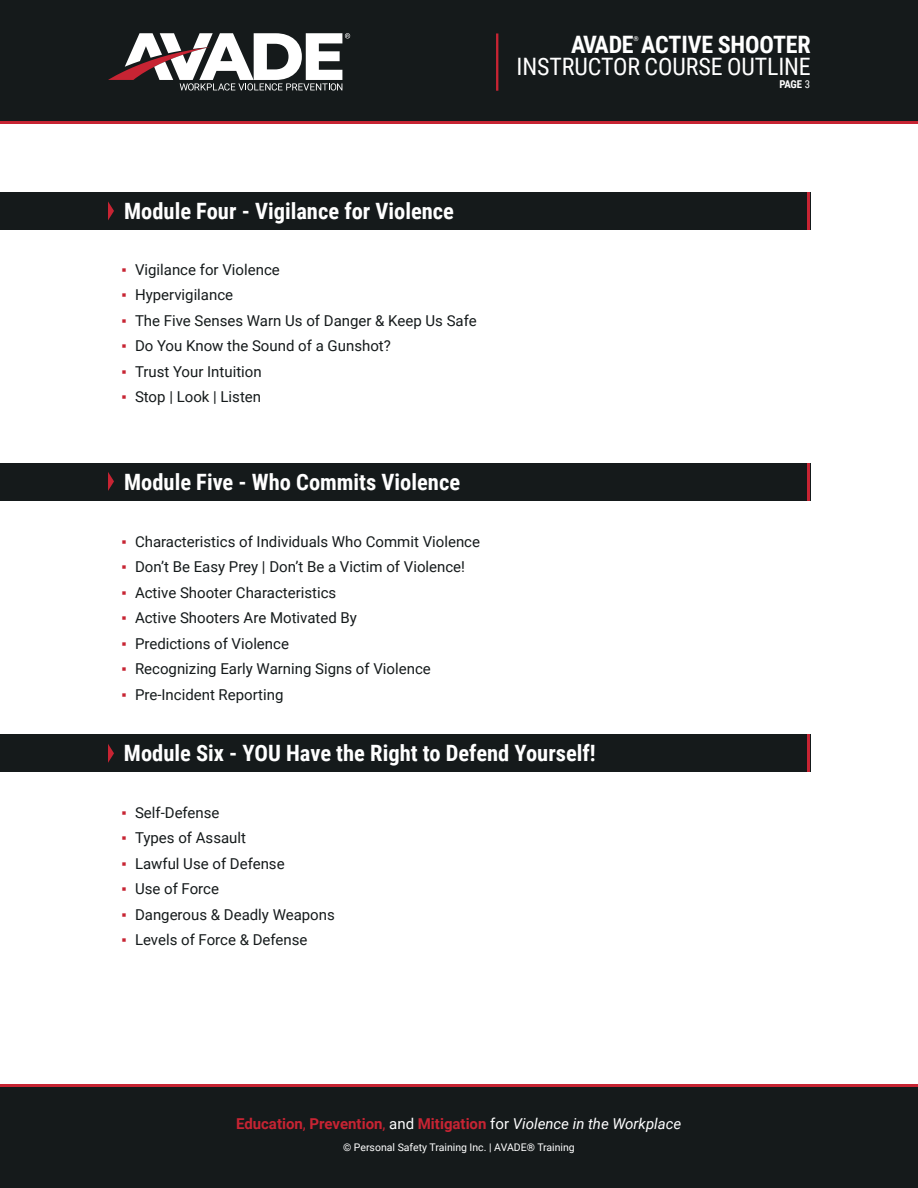
<style>
.page{position:relative;width:918px;height:1188px;background:#fff}
.page>*{position:absolute;margin:0;border:0;box-sizing:border-box;transform-origin:0 0}
.t1{font:24px "Roboto Condensed";letter-spacing:-.005em;color:#fff}
.t2{font:700 24px "Roboto Condensed";letter-spacing:-.005em;color:#fff}
.t3{font:700 22.5px "Roboto Condensed";color:#fff}
.t4{font:15px "Roboto";color:#151a1b}
.t5{font:700 15px "Roboto";color:#c72433}
.t6{font:700 10.8px "Roboto Condensed";color:#fff}
.t7{font:10.5px "Roboto";color:#fff}
.t8{font:700 6.75px "Roboto Condensed";color:#fff}
.s1{font-family:"Arial";color:#c72433}
.s2{font-weight:400}
.s3{font-weight:400;color:#fff}
.s4{font-weight:400;font-style:italic;color:#fff}
</style>
<div class="page">
<div style="left:0;top:10px;width:918px;height:114px;background:#c72433"></div>
<div style="left:0;top:0;width:918px;height:121px;background:#151a1b"></div>
<svg style="left:108px;top:33px;width:242px;height:58px"></svg>
<hr style="left:496px;top:33px;width:2px;height:58px;background:#c72433">
<div style="left:0;top:1084px;width:918px;height:62px;background:#c72433"></div>
<div style="left:0;top:1087px;width:918px;height:101px;background:#151a1b"></div>
<div style="left:0;top:192px;width:810px;height:38px;background:#151a1b"></div>
<div style="left:0;top:463px;width:810px;height:37px;background:#151a1b"></div>
<svg style="left:108px;top:472px;width:6px;height:19px"></svg>
<div style="left:0;top:735px;width:810px;height:37px;background:#151a1b"></div>
<svg style="left:108px;top:744px;width:6px;height:19px"></svg>
<svg style="left:108px;top:201px;width:6px;height:19px"></svg>
<hr style="left:808px;top:192px;width:2px;height:38px;background:#c72433">
<hr style="left:808px;top:463px;width:2px;height:37px;background:#c72433">
<hr style="left:808px;top:735px;width:2px;height:37px;background:#c72433">
<h1 class="t2" style="left:571px;top:27px;width:241px">AVADE ACTIVE SHOOTER</h1>
<p class="t8" style="left:633px;top:34px;width:7px">®</p>
<h1 class="t1" style="left:517px;top:50px;width:296px">INSTRUCTOR COURSE OUTLINE</h1>
<p class="t3" style="left:124px;top:195px;width:331px">Module Four - Vigilance for Violence</p>
<p class="t4" style="left:122px;top:259px;width:160px"><span class="s1">▪</span> Vigilance for Violence</p>
<p class="t4" style="left:122px;top:284px;width:113px"><span class="s1">▪</span> Hypervigilance</p>
<p class="t4" style="left:122px;top:310px;width:357px"><span class="s1">▪</span> The Five Senses Warn Us of Danger &amp; Keep Us Safe</p>
<p class="t4" style="left:122px;top:335px;width:271px"><span class="s1">▪</span> Do You Know the Sound of a Gunshot?</p>
<p class="t4" style="left:122px;top:361px;width:142px"><span class="s1">▪</span> Trust Your Intuition</p>
<p class="t4" style="left:122px;top:386px;width:141px"><span class="s1">▪</span> Stop | Look | Listen</p>
<p class="t3" style="left:124px;top:466px;width:337px">Module Five - Who Commits Violence</p>
<p class="t4" style="left:122px;top:531px;width:360px"><span class="s1">▪</span> Characteristics of Individuals Who Commit Violence</p>
<p class="t4" style="left:122px;top:557px;width:345px"><span class="s1">▪</span> Don’t Be Easy Prey | Don’t Be a Victim of Violence!</p>
<p class="t4" style="left:122px;top:582px;width:216px"><span class="s1">▪</span> Active Shooter Characteristics</p>
<p class="t4" style="left:122px;top:608px;width:237px"><span class="s1">▪</span> Active Shooters Are Motivated By</p>
<p class="t4" style="left:122px;top:633px;width:169px"><span class="s1">▪</span> Predictions of Violence</p>
<p class="t4" style="left:122px;top:659px;width:311px"><span class="s1">▪</span> Recognizing Early Warning Signs of Violence</p>
<p class="t4" style="left:122px;top:684px;width:163px"><span class="s1">▪</span> Pre-Incident Reporting</p>
<p class="t3" style="left:124px;top:738px;width:473px">Module Six - YOU Have the Right to Defend Yourself!</p>
<p class="t4" style="left:122px;top:802px;width:100px"><span class="s1">▪</span> Self-Defense</p>
<p class="t4" style="left:122px;top:827px;width:126px"><span class="s1">▪</span> Types of Assault</p>
<p class="t4" style="left:122px;top:853px;width:165px"><span class="s1">▪</span> Lawful Use of Defense</p>
<p class="t4" style="left:122px;top:878px;width:99px"><span class="s1">▪</span> Use of Force</p>
<p class="t4" style="left:122px;top:904px;width:215px"><span class="s1">▪</span> Dangerous &amp; Deadly Weapons</p>
<p class="t4" style="left:122px;top:929px;width:188px"><span class="s1">▪</span> Levels of Force &amp; Defense</p>
<p class="t5" style="left:236px;top:1113px;width:447px">Education<span class="s2">,</span> Prevention<span class="s2">,</span> <span class="s3">and</span> Mitigation <span class="s3">for</span> <span class="s4">Violence in the Workplace</span></p>
<p class="t7" style="left:343px;top:1139px;width:233px">© Personal Safety Training Inc. | AVADE® Training</p>
<p class="t6" style="left:779px;top:77px;width:32px">PAGE <span class="s2">3</span></p>
</div>
